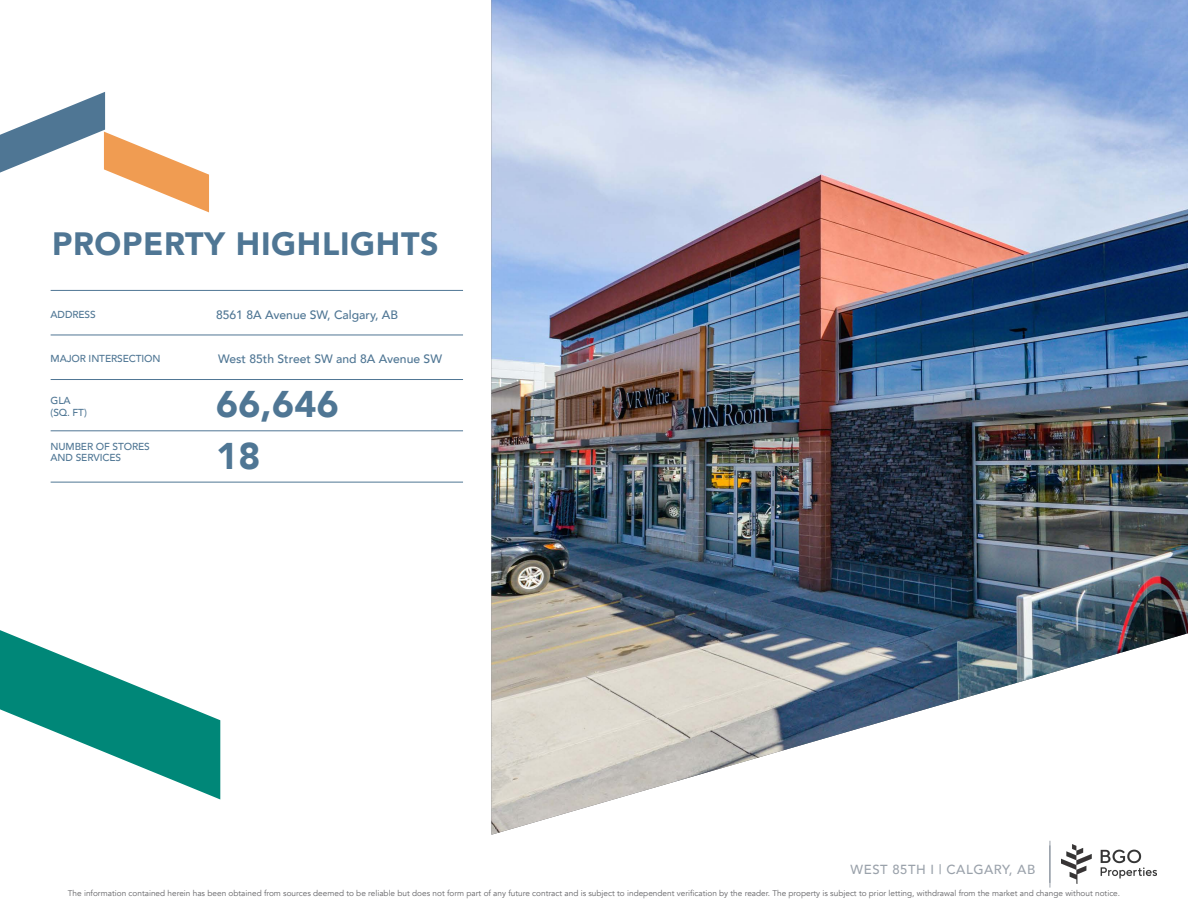
<style>
.page{position:relative;width:1188px;height:918px;background:#fff}
.page>*{position:absolute;margin:0;border:0;box-sizing:border-box;transform-origin:0 0}
.t1{font:900 37.12px "Avenir";letter-spacing:.01em;color:#4f7694}
.t2{font:900 32.25px "Avenir";letter-spacing:.02em;color:#4f7694}
.t3{font:500 13.12px "Avenir";letter-spacing:.04em;color:#5a6675}
.t4{font:500 12.15px "Avenir";color:#4f7694}
.t5{font:500 10.12px/11.5px "Avenir";letter-spacing:-.01em;color:#4f7694}
.t6{font:8.25px "Avenir";color:#636366}
</style>
<div class="page">
<img style="left:1061px;top:844px;width:95px;height:40px">
<img style="left:491px;top:0;width:697px;height:835px">
<svg style="left:0;top:92px;width:209px;height:120px"></svg>
<svg style="left:0;top:630px;width:220px;height:169px"></svg>
<hr style="left:1050px;top:841px;width:1px;height:47px;background:#5a6675">
<hr style="left:51px;top:290px;width:165px;height:1px;background:#4f7694">
<hr style="left:216px;top:290px;width:247px;height:1px;background:#4f7694">
<hr style="left:51px;top:335px;width:165px;height:1px;background:#4f7694">
<hr style="left:216px;top:335px;width:247px;height:1px;background:#4f7694">
<hr style="left:51px;top:379px;width:165px;height:1px;background:#4f7694">
<hr style="left:216px;top:379px;width:247px;height:1px;background:#4f7694">
<hr style="left:51px;top:431px;width:165px;height:1px;background:#4f7694">
<hr style="left:216px;top:431px;width:247px;height:1px;background:#4f7694">
<hr style="left:51px;top:482px;width:165px;height:1px;background:#4f7694">
<hr style="left:216px;top:482px;width:247px;height:1px;background:#4f7694">
<p class="t2" style="left:52px;top:216px;width:388px">PROPERTY HIGHLIGHTS</p>
<p class="t5" style="left:51px;top:308px;width:47px">ADDRESS</p>
<p class="t4" style="left:216px;top:304px;width:184px">8561 8A Avenue SW, Calgary, AB</p>
<p class="t5" style="left:51px;top:352px;width:111px">MAJOR INTERSECTION</p>
<p class="t4" style="left:218px;top:349px;width:225px">West 85th Street SW and 8A Avenue SW</p>
<p class="t5" style="left:51px;top:395px;width:38px">GLA (SQ. FT)</p>
<p class="t1" style="left:216px;top:373px;width:124px">66,646</p>
<p class="t5" style="left:51px;top:440px;width:101px">NUMBER OF STORES<br>AND SERVICES</p>
<p class="t1" style="left:216px;top:424px;width:46px">18</p>
<h3 class="t3" style="left:851px;top:858px;width:186px">WEST 85TH I | CALGARY, AB</h3>
<p class="t6" style="left:68px;top:888px;width:1054px">The information contained herein has been obtained from sources deemed to be reliable but does not form part of any future contract and is subject to independent verification by the reader. The property is subject to prior letting, withdrawal from the market and change without notice.</p>
</div>
